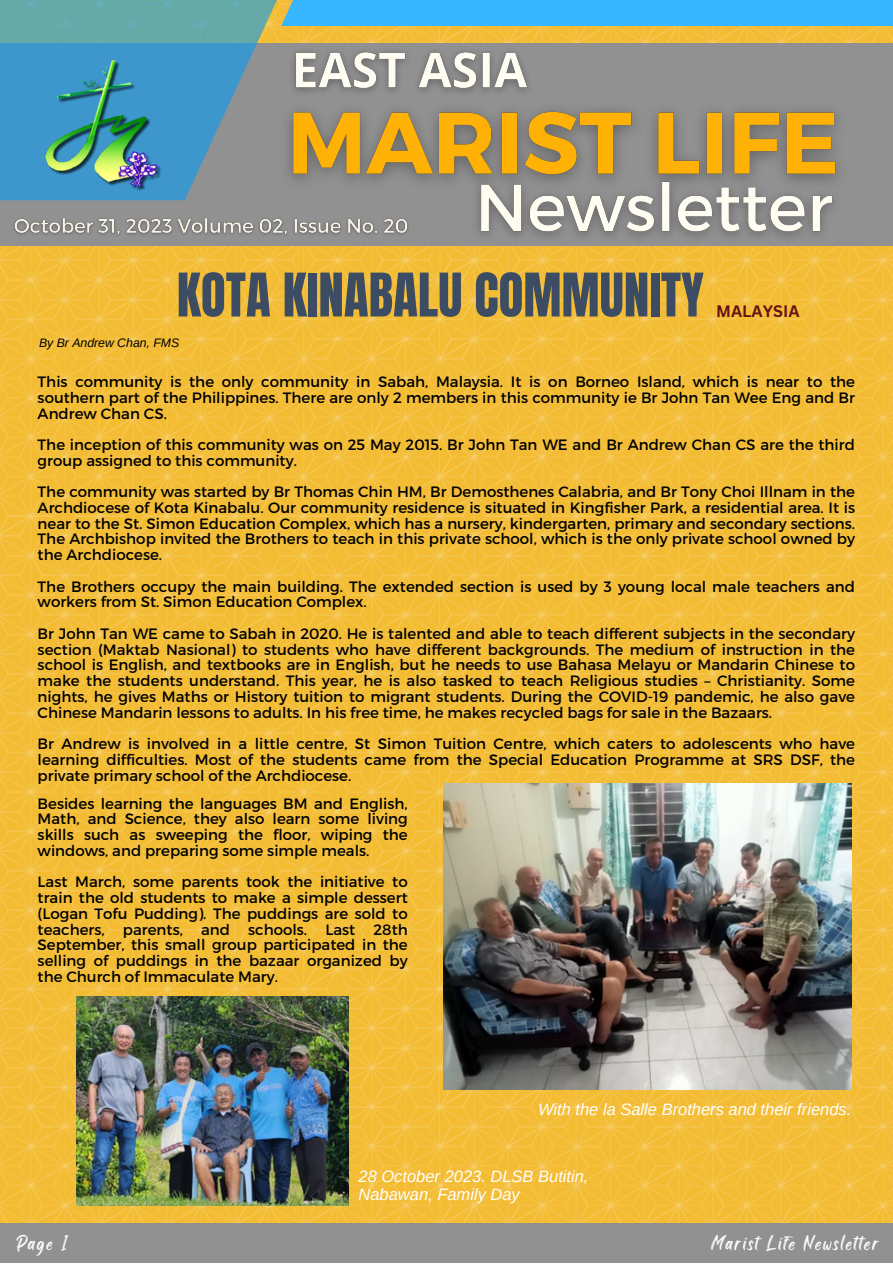
<style>
.page{position:relative;width:893px;height:1264px;background:#fff}
.page>*{position:absolute;margin:0;border:0;box-sizing:border-box;transform-origin:0 0}
.t1{font:51px "Anton";color:#3c4c63}
.t2{font:18.75px "Black Bones";letter-spacing:.1em;color:#fff}
.t3{font:italic 16.5px/18px "Arimo";color:#fff}
.t4{font:700 16.2px "Canva Sans";color:#661313}
.t5{font:15px/15.8px "Montserrat";color:#000;text-align:justify}
.t6{font:italic 12.3px "Arimo";color:#000}
</style>
<div class="page">
<img style="left:0;top:26px;width:892px;height:1197px">
<div style="left:0;top:1223px;width:892px;height:39px;background:#929191"></div>
<div style="left:0;top:43px;width:892px;height:202px;background:#929191"></div>
<svg style="left:0;top:0;width:315px;height:200px"></svg>
<div style="left:281px;top:0;width:611px;height:26px;background:#38b6ff"></div>
<img style="left:39px;top:58px;width:132px;height:132px">
<img style="left:443px;top:783px;width:408px;height:306px">
<img style="left:272px;top:86px;width:565px;height:113px">
<img style="left:463px;top:166px;width:387px;height:87px">
<img style="left:13px;top:218px;width:395px;height:17px">
<img style="left:282px;top:36px;width:259px;height:67px">
<img style="left:76px;top:996px;width:272px;height:209px">
<p class="t1" style="left:177px;top:258px;width:528px">KOTA KINABALU COMMUNITY</p>
<p class="t6" style="left:39px;top:336px;width:142px">By Br Andrew Chan, FMS</p>
<p class="t4" style="left:716px;top:299px;width:85px">MALAYSIA</p>
<p class="t5" style="left:38px;top:373px;width:818px">This community is the only community in Sabah, Malaysia. It is on Borneo Island, which is near to the southern part of the Philippines. There are only 2 members in this community ie Br John Tan Wee Eng and Br Andrew Chan CS.</p>
<p class="t5" style="left:38px;top:436px;width:818px">The inception of this community was on 25 May 2015. Br John Tan WE and Br Andrew Chan CS are the third group assigned to this community.</p>
<p class="t5" style="left:38px;top:483px;width:818px">The community was started by Br Thomas Chin HM, Br Demosthenes Calabria, and Br Tony Choi Illnam in the Archdiocese of Kota Kinabalu. Our community residence is situated in Kingfisher Park, a residential area. It is near to the St. Simon Education Complex, which has a nursery, kindergarten, primary and secondary sections.<br>The Archbishop invited the Brothers to teach in this private school, which is the only private school owned by the Archdiocese.</p>
<p class="t5" style="left:38px;top:577px;width:818px">The Brothers occupy the main building. The extended section is used by 3 young local male teachers and workers from St. Simon Education Complex.</p>
<p class="t5" style="left:38px;top:625px;width:818px">Br John Tan WE came to Sabah in 2020. He is talented and able to teach different subjects in the secondary section (Maktab Nasional) to students who have different backgrounds. The medium of instruction in the school is English, and textbooks are in English, but he needs to use Bahasa Melayu or Mandarin Chinese to make the students understand. This year, he is also tasked to teach Religious studies – Christianity. Some nights, he gives Maths or History tuition to migrant students. During the COVID-19 pandemic, he also gave Chinese Mandarin lessons to adults. In his free time, he makes recycled bags for sale in the Bazaars.</p>
<p class="t5" style="left:38px;top:735px;width:818px">Br Andrew is involved in a little centre, St Simon Tuition Centre, which caters to adolescents who have learning difficulties. Most of the students came from the Special Education Programme at SRS DSF, the private primary school of the Archdiocese.</p>
<p class="t5" style="left:38px;top:794px;width:371px">Besides learning the languages BM and English, Math, and Science, they also learn some living skills such as sweeping the floor, wiping the windows, and preparing some simple meals.</p>
<p class="t5" style="left:38px;top:873px;width:371px">Last March, some parents took the initiative to train the old students to make a simple dessert (Logan Tofu Pudding). The puddings are sold to teachers, parents, and schools. Last 28th September, this small group participated in the selling of puddings in the bazaar organized by the Church of Immaculate Mary.</p>
<p class="t3" style="left:538px;top:1099px;width:315px">With the la Salle Brothers and their friends.</p>
<p class="t3" style="left:358px;top:1166px;width:231px">28 October 2023. DLSB Butitin,<br>Nabawan, Family Day</p>
<p class="t2" style="left:16px;top:1229px;width:54px">Page 1</p>
<p class="t2" style="left:711px;top:1229px;width:169px">Marist Life Newsletter</p>
</div>
